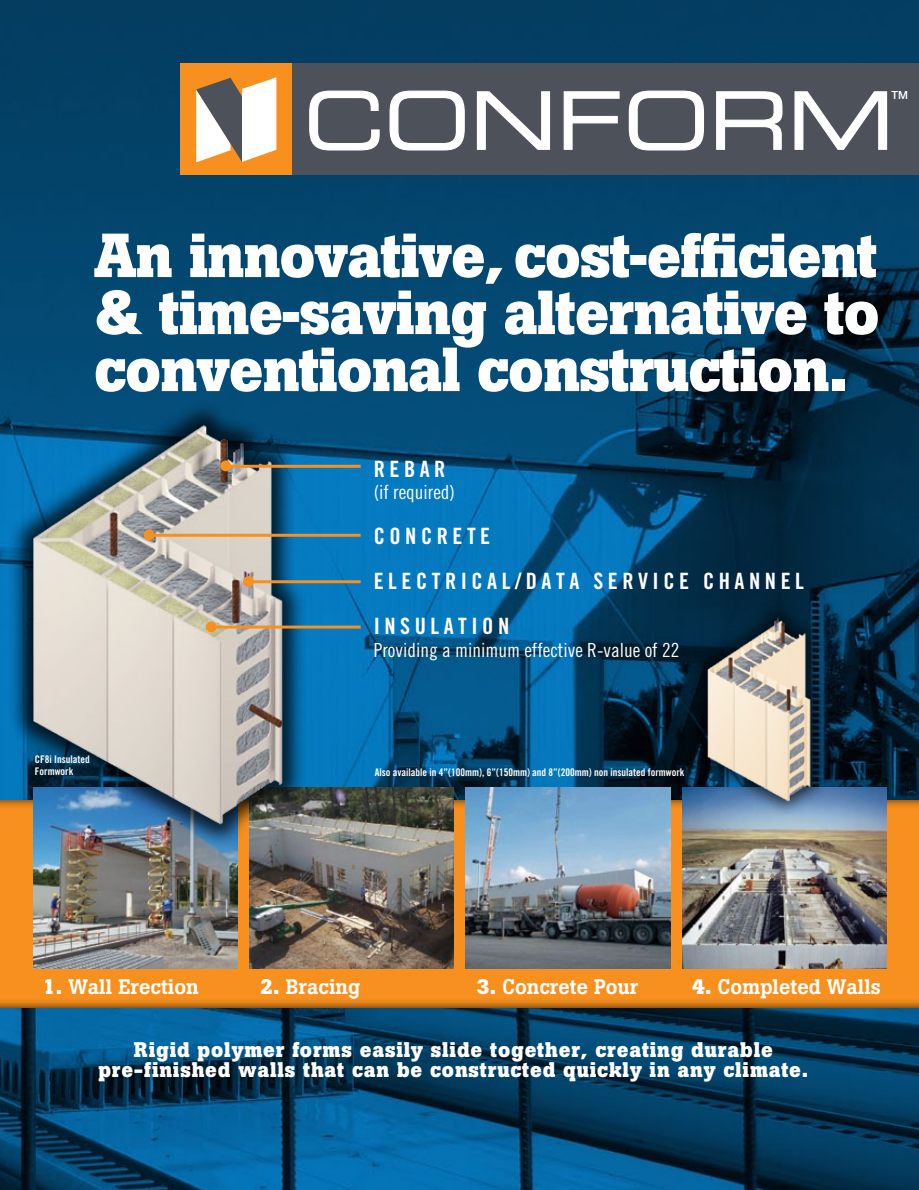
<style>
.page{position:relative;width:919px;height:1190px;background:#fff}
.page>*{position:absolute;margin:0;border:0;box-sizing:border-box;transform-origin:0 0}
.t1{font:700 61.5px/57px "Boton";letter-spacing:-.015em;color:#fff;text-align:justify}
.t2{font:22.5px "Trade Gothic Bold Cond Twenty";letter-spacing:.2em;color:#fff}
.t3{font:700 21px/19.5px "Boton";letter-spacing:.04em;color:#fff;text-align:center}
.t4{font:500 20.85px "Boton";color:#fff}
.t5{font:19.5px "Trade Gothic Cond Eighteen";color:#fff}
.t6{font:500 11.1px "Helvetica Neue";color:#fff}
.t7{font:10.5px/12px "Trade Gothic Bold Cond Twenty";color:#fff}
.s1{font-weight:700}
</style>
<div class="page">
<img style="left:0;top:0;width:918px;height:1190px">
<div style="left:291px;top:64px;width:614px;height:111px;background:#4d525a"></div>
<svg style="left:309px;top:90px;width:71px;height:61px"></svg>
<svg style="left:389px;top:90px;width:76px;height:61px"></svg>
<svg style="left:476px;top:91px;width:74px;height:59px"></svg>
<svg style="left:563px;top:91px;width:57px;height:59px"></svg>
<svg style="left:628px;top:90px;width:76px;height:61px"></svg>
<svg style="left:716px;top:91px;width:67px;height:59px"></svg>
<svg style="left:794px;top:91px;width:93px;height:59px"></svg>
<div style="left:181px;top:64px;width:111px;height:111px;background:#f7901e"></div>
<svg style="left:196px;top:77px;width:80px;height:85px;background:#ccbdad"></svg>
<div style="left:0;top:797px;width:918px;height:212px;background:#000;opacity:.75"></div>
<img style="left:34px;top:846px;width:204px;height:123px">
<img style="left:250px;top:787px;width:204px;height:182px">
<img style="left:466px;top:787px;width:204px;height:182px">
<img style="left:682px;top:787px;width:204px;height:182px">
<div style="left:6px;top:398px;width:300px;height:448px;background:#000;opacity:.75"></div>
<img style="left:9px;top:403px;width:327px;height:440px">
<div style="left:144px;top:529px;width:10px;height:11px;background:#f7901e;border-radius:50%"></div>
<hr style="left:151px;top:534px;width:209px;height:3px;background:#f7901e">
<div style="left:243px;top:576px;width:11px;height:11px;background:#f7901e;border-radius:50%"></div>
<hr style="left:249px;top:580px;width:111px;height:3px;background:#f7901e">
<div style="left:206px;top:622px;width:10px;height:10px;background:#f7901e;border-radius:50%"></div>
<hr style="left:212px;top:625px;width:148px;height:3px;background:#f7901e">
<hr style="left:227px;top:465px;width:133px;height:3px;background:#f7901e">
<div style="left:220px;top:460px;width:11px;height:11px;background:#f7901e;border-radius:50%"></div>
<div style="left:686px;top:596px;width:141px;height:220px;background:#000;opacity:.75"></div>
<img style="left:686px;top:591px;width:178px;height:214px">
<p class="t6" style="left:891px;top:88px;width:18px">TM</p>
<p class="t1" style="left:94px;top:227px;width:787px">An innovative, cost-efficient &amp; time-saving alternative to conventional construction.</p>
<p class="t2" style="left:374px;top:455px;width:71px">REBAR</p>
<p class="t5" style="left:374px;top:481px;width:83px">(if required)</p>
<p class="t2" style="left:374px;top:522px;width:118px">CONCRETE</p>
<p class="t2" style="left:374px;top:567px;width:29px">Elect</p>
<p class="t2" style="left:445px;top:567px;width:29px">rical</p>
<p class="t2" style="left:515px;top:567px;width:40px">/Data</p>
<p class="t2" style="left:593px;top:567px;width:72px">Service</p>
<p class="t2" style="left:703px;top:567px;width:31px">Channel</p>
<p class="t7" style="left:35px;top:753px;width:56px">CF8i Insulated<br>Formwork</p>
<p class="t2" style="left:374px;top:612px;width:137px">INSULATION</p>
<p class="t5" style="left:374px;top:638px;width:307px">Providing a minimum effective R-value of 22</p>
<p class="t7" style="left:375px;top:766px;width:311px">Also available in 4”(100mm), 6”(150mm) and 8”(200mm) non insulated formwork</p>
<p class="t4" style="left:43px;top:974px;width:158px"><span class="s1">1.</span> Wall Erection</p>
<p class="t4" style="left:260px;top:974px;width:101px"><span class="s1">2.</span> Bracing</p>
<p class="t4" style="left:476px;top:974px;width:163px"><span class="s1">3.</span> Concrete Pour</p>
<p class="t4" style="left:692px;top:974px;width:190px"><span class="s1">4.</span> Completed Walls</p>
<p class="t3" style="left:98px;top:1040px;width:711px">Rigid polymer forms easily slide together, creating durable pre-finished walls that can be constructed quickly in any climate.</p>
</div>
